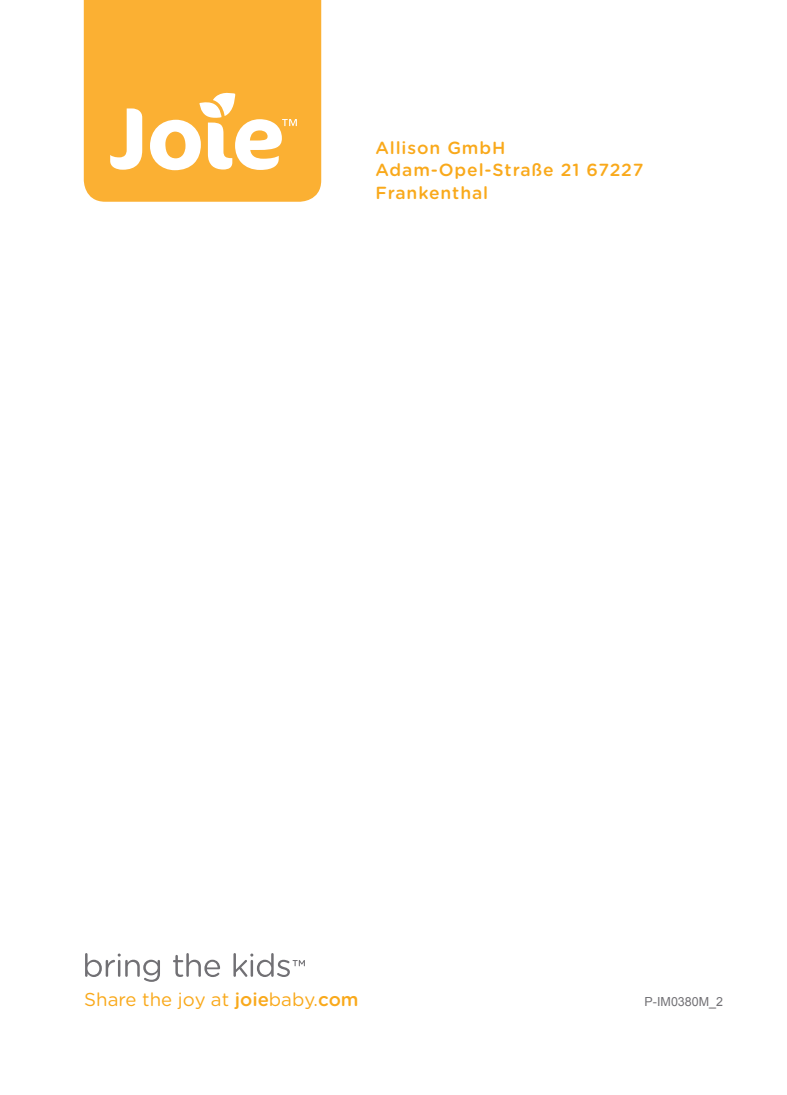
<style>
.page{position:relative;width:787px;height:1095px;background:#fff}
.page>*{position:absolute;margin:0;border:0;box-sizing:border-box;transform-origin:0 0}
.t1{font:18.75px "Gotham Rounded";color:#f9a91b}
.t2{font:500 17.5px/22.5px "Gotham Rounded";letter-spacing:.05em;color:#f9a91b}
.t3{font:12.5px "Arial";color:#717074}
.s1{font-weight:500}
</style>
<div class="page">
<svg style="left:85px;top:953px;width:220px;height:29px"></svg>
<div style="left:84px;top:0;width:237px;height:202px;background:#fbb033"></div>
<svg style="left:110px;top:108px;width:32px;height:62px"></svg>
<svg style="left:150px;top:90px;width:147px;height:80px"></svg>
<p class="t2" style="left:375px;top:136px;width:269px">Allison GmbH<br>Adam-Opel-Straße 21 67227<br>Frankenthal</p>
<p class="t1" style="left:84px;top:987px;width:275px">Share the joy at <span class="s1">joie</span>baby.<span class="s1">com</span></p>
<p class="t3" style="left:644px;top:994px;width:80px">P-IM0380M_2</p>
</div>
